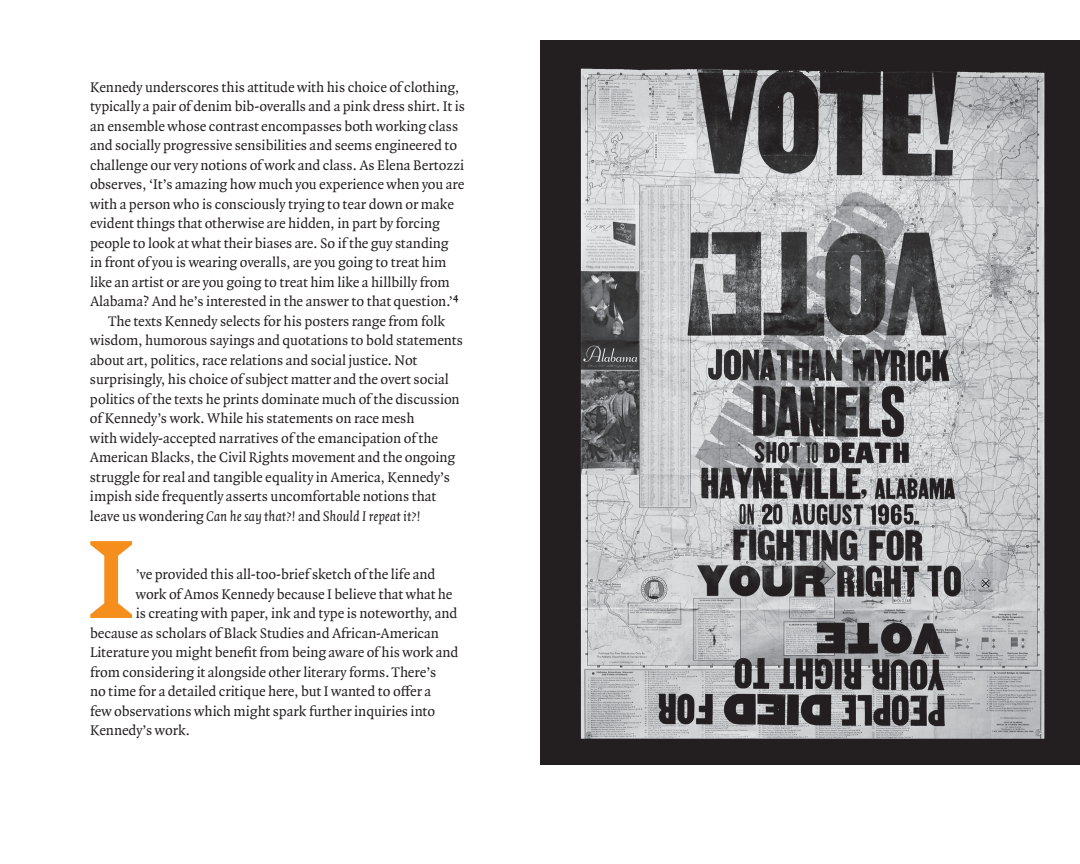
<style>
.page{position:relative;width:1080px;height:864px;background:#fff}
.page>*{position:absolute;margin:0;border:0;box-sizing:border-box;transform-origin:0 0}
.t1{font:127.5px "HWT Van Lanen";color:#f68e1e}
.t2{font:15px "Quadraat GP4 Regula";color:#231f20}
.t3{font:15px "Quadraat GP4 Italic";color:#231f20}
.s1{font-family:"Quadraat GP4 Regula"}
</style>
<div class="page">
<img style="left:540px;top:40px;width:540px;height:724px">
<p class="t2" style="left:90px;top:79px;width:371px">Kennedy underscores this attitude with his choice of clothing,</p>
<p class="t2" style="left:90px;top:98px;width:377px">typically a pair of denim bib-overalls and a pink dress shirt. It is</p>
<p class="t2" style="left:90px;top:118px;width:370px">an ensemble whose contrast encompasses both working class</p>
<p class="t2" style="left:90px;top:137px;width:369px">and socially progressive sensibilities and seems engineered to</p>
<p class="t2" style="left:90px;top:157px;width:376px">challenge our very notions of work and class. As Elena Bertozzi</p>
<p class="t2" style="left:90px;top:176px;width:376px">observes, ‘It’s amazing how much you experience when you are</p>
<p class="t2" style="left:90px;top:196px;width:365px">with a person who is consciously trying to tear down or make</p>
<p class="t2" style="left:90px;top:215px;width:351px">evident things that otherwise are hidden, in part by forcing</p>
<p class="t2" style="left:90px;top:235px;width:360px">people to look at what their biases are. So if the guy standing</p>
<p class="t2" style="left:90px;top:254px;width:358px">in front of you is wearing overalls, are you going to treat him</p>
<p class="t2" style="left:90px;top:274px;width:361px">like an artist or are you going to treat him like a hillbilly from</p>
<p class="t2" style="left:90px;top:293px;width:370px">Alabama? And he’s interested in the answer to that question.’<sup>4</sup></p>
<p class="t2" style="left:108px;top:313px;width:339px">The texts Kennedy selects for his posters range from folk</p>
<p class="t2" style="left:90px;top:332px;width:374px">wisdom, humorous sayings and quotations to bold statements</p>
<p class="t2" style="left:90px;top:352px;width:329px">about art, politics, race relations and social justice. Not</p>
<p class="t2" style="left:90px;top:371px;width:360px">surprisingly, his choice of subject matter and the overt social</p>
<p class="t2" style="left:90px;top:391px;width:371px">politics of the texts he prints dominate much of the discussion</p>
<p class="t2" style="left:90px;top:410px;width:326px">of Kennedy’s work. While his statements on race mesh</p>
<p class="t2" style="left:90px;top:430px;width:350px">with widely-accepted narratives of the emancipation of the</p>
<p class="t2" style="left:90px;top:449px;width:367px">American Blacks, the Civil Rights movement and the ongoing</p>
<p class="t2" style="left:90px;top:469px;width:361px">struggle for real and tangible equality in America, Kennedy’s</p>
<p class="t2" style="left:90px;top:488px;width:348px">impish side frequently asserts uncomfortable notions that</p>
<p class="t3" style="left:90px;top:508px;width:332px"><span class="s1">leave us wondering</span> Can he say that?! <span class="s1">and</span> Should I repeat it?!</p>
<h1 class="t1" style="left:86px;top:499px;width:24px">I</h1>
<p class="t2" style="left:136px;top:566px;width:301px">’ve provided this all-too-brief sketch of the life and</p>
<p class="t2" style="left:136px;top:586px;width:318px">work of Amos Kennedy because I believe that what he</p>
<p class="t2" style="left:136px;top:605px;width:323px">is creating with paper, ink and type is noteworthy, and</p>
<p class="t2" style="left:90px;top:625px;width:351px">because as scholars of Black Studies and African-American</p>
<p class="t2" style="left:90px;top:644px;width:370px">Literature you might benefit from being aware of his work and</p>
<p class="t2" style="left:90px;top:664px;width:348px">from considering it alongside other literary forms. There’s</p>
<p class="t2" style="left:90px;top:683px;width:343px">no time for a detailed critique here, but I wanted to offer a</p>
<p class="t2" style="left:90px;top:703px;width:347px">few observations which might spark further inquiries into</p>
<p class="t2" style="left:90px;top:722px;width:101px">Kennedy’s work.</p>
</div>
